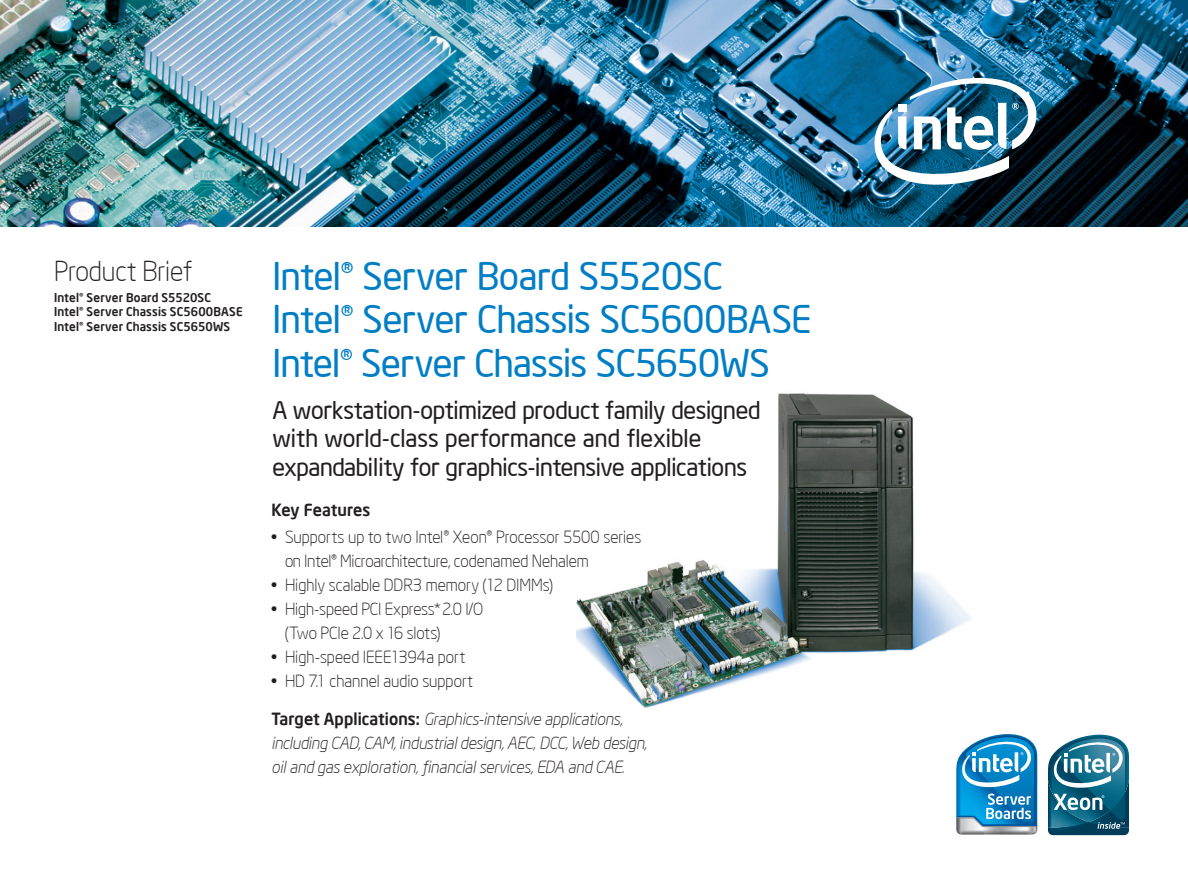
<style>
.page{position:relative;width:1188px;height:891px;background:#fff}
.page>*{position:absolute;margin:0;border:0;box-sizing:border-box;transform-origin:0 0}
.t1{font:37.5px/43.5px "Neo Sans Intel";letter-spacing:-.01em;color:#007ec5}
.t2{font:300 27px "Neo Sans Intel";color:#231f20}
.t3{font:24px/28.5px "Neo Sans Intel";letter-spacing:-.01em;color:#231f20}
.t4{font:300 16.5px/24px "Neo Sans Intel";letter-spacing:-.005em;color:#231f20}
.t5{font:italic 300 16.5px/24px "Neo Sans Intel";letter-spacing:-.005em;color:#231f20}
.t6{font:500 16.5px "Neo Sans Intel";color:#231f20}
.t7{font:500 12px/14.2px "Neo Sans Intel";letter-spacing:.015em;color:#231f20}
.s1{font-weight:500;font-style:normal}
</style>
<div class="page">
<img style="left:576px;top:393px;width:395px;height:315px">
<img style="left:0;top:0;width:1188px;height:226px">
<svg style="left:1048px;top:735px;width:81px;height:100px"></svg>
<svg style="left:956px;top:734px;width:81px;height:101px"></svg>
<svg style="left:871px;top:69px;width:169px;height:119px"></svg>
<h2 class="t2" style="left:54px;top:255px;width:140px">Product Brief</h2>
<p class="t7" style="left:54px;top:290px;width:190px">Intel® Server Board S5520SC<br>Intel® Server Chassis SC5600BASE<br>Intel® Server Chassis SC5650WS</p>
<h1 class="t1" style="left:272px;top:253px;width:540px">Intel® Server Board S5520SC<br>Intel® Server Chassis SC5600BASE<br>Intel® Server Chassis SC5650WS</h1>
<h3 class="t3" style="left:272px;top:395px;width:490px">A workstation-optimized product family designed with world-class performance and flexible expandability for graphics-intensive applications</h3>
<p class="t6" style="left:272px;top:499px;width:100px">Key Features</p>
<p class="t4" style="left:285px;top:525px;width:358px;text-indent:-14px">● Supports up to two Intel® Xeon® Processor 5500 series on Intel® Microarchitecture, codenamed Nehalem</p>
<p class="t4" style="left:272px;top:573px;width:283px">● Highly scalable DDR3 memory (12 DIMMs)</p>
<p class="t4" style="left:285px;top:597px;width:200px;text-indent:-13px">● High-speed PCI Express* 2.0 I/O (Two PCIe 2.0 x 16 slots)</p>
<p class="t4" style="left:272px;top:645px;width:195px">● High-speed IEEE1394a port</p>
<p class="t4" style="left:272px;top:669px;width:203px">● HD 7.1 channel audio support</p>
<p class="t5" style="left:272px;top:706px;width:377px"><span class="s1">Target Applications:</span> Graphics-intensive applications, including CAD, CAM, industrial design, AEC, DCC, Web design, oil and gas exploration, financial services, EDA and CAE.</p>
</div>
